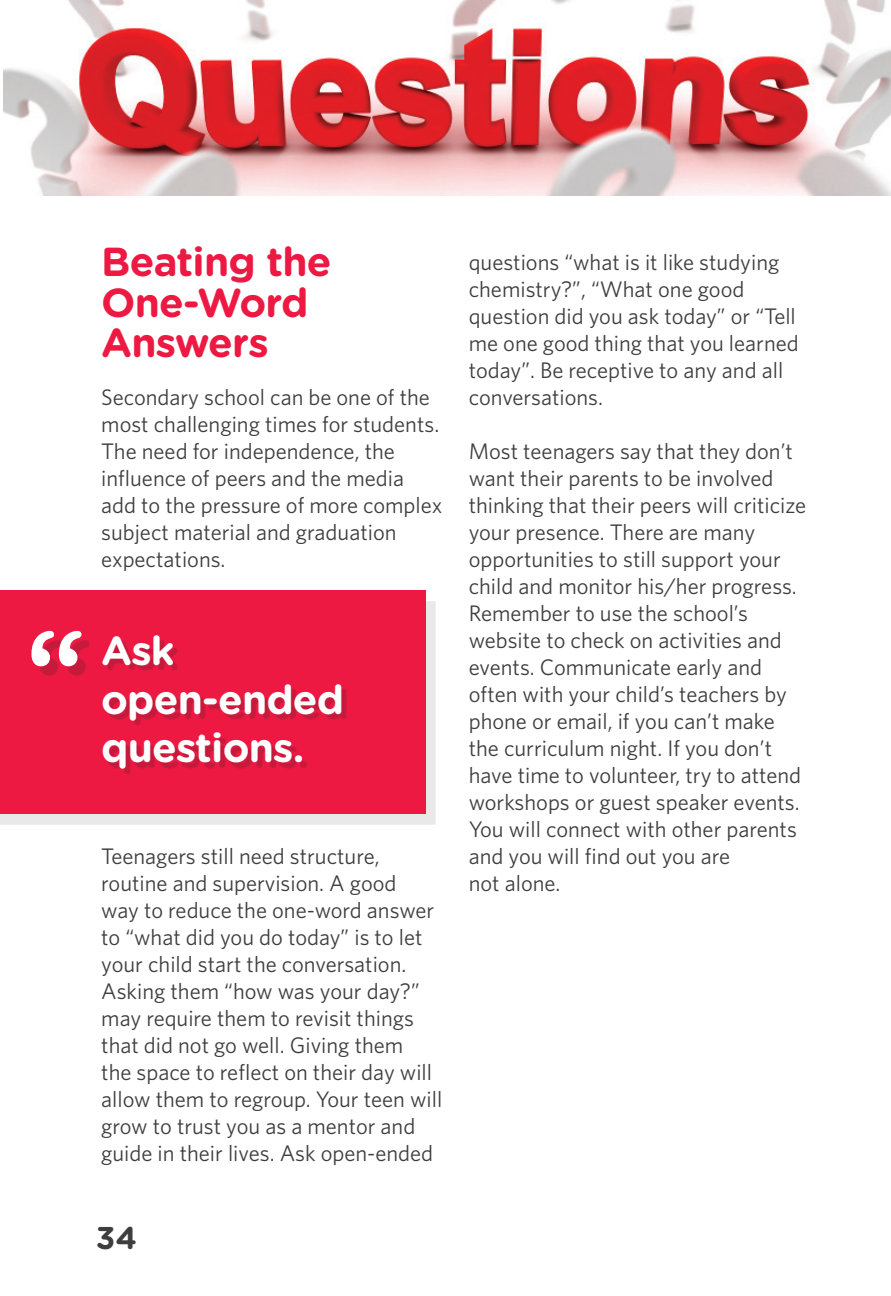
<style>
.page{position:relative;width:891px;height:1296px;background:#fff}
.page>*{position:absolute;margin:0;border:0;box-sizing:border-box;transform-origin:0 0}
.t1{font:700 108px "Gotham Rounded";color:#fff}
.t2{font:700 40.5px/40.5px "Gotham Rounded";letter-spacing:-.02em;color:#ed1943}
.t3{font:700 40.5px/48.6px "Gotham Rounded";letter-spacing:-.02em;color:#fff}
.t4{font:700 31.5px "Gotham Rounded";color:#3e3e3f}
.t5{font:22.5px/27px "Whitney HTF";color:#3e3e3f}
</style>
<div class="page">
<img style="left:3px;top:0;width:888px;height:195px">
<div style="left:0;top:601px;width:435px;height:223px;background:#e9e9e9"></div>
<div style="left:0;top:591px;width:425px;height:223px;background:#ed1943"></div>
<div style="left:108px;top:640px;width:239px;height:134px;background:#231f20;opacity:.2"></div>
<div style="left:40px;top:640px;width:50px;height:35px;background:#231f20;opacity:.2"></div>
<h2 class="t2" style="left:101px;top:240px;width:232px">Beating the<br>One-Word<br>Answers</h2>
<p class="t5" style="left:101px;top:383px;width:343px">Secondary school can be one of the most challenging times for students.<br>The need for independence, the influence of peers and the media add to the pressure of more complex subject material and graduation expectations.</p>
<h1 class="t1" style="left:26px;top:590px;width:60px">“</h1>
<h2 class="t3" style="left:101px;top:625px;width:245px">Ask open-ended questions.</h2>
<p class="t5" style="left:101px;top:842px;width:343px">Teenagers still need structure, routine and supervision. A good<br>way to reduce the one-word answer to “what did you do today” is to let your child start the conversation.<br>Asking them “how was your day?” may require them to revisit things that did not go well. Giving them<br>the space to reflect on their day will allow them to regroup. Your teen will grow to trust you as a mentor and guide in their lives. Ask open-ended</p>
<h3 class="t4" style="left:96px;top:1215px;width:43px">34</h3>
<p class="t5" style="left:469px;top:248px;width:332px">questions “what is it like studying chemistry?”, “What one good question did you ask today” or “Tell me one good thing that you learned today”. Be receptive to any and all conversations.</p>
<p class="t5" style="left:469px;top:437px;width:339px">Most teenagers say that they don’t want their parents to be involved thinking that their peers will criticize your presence. There are many opportunities to still support your child and monitor his/her progress.<br>Remember to use the school’s website to check on activities and events. Communicate early and often with your child’s teachers by phone or email, if you can’t make the curriculum night. If you don’t have time to volunteer, try to attend workshops or guest speaker events.<br>You will connect with other parents and you will find out you are<br>not alone.</p>
</div>
